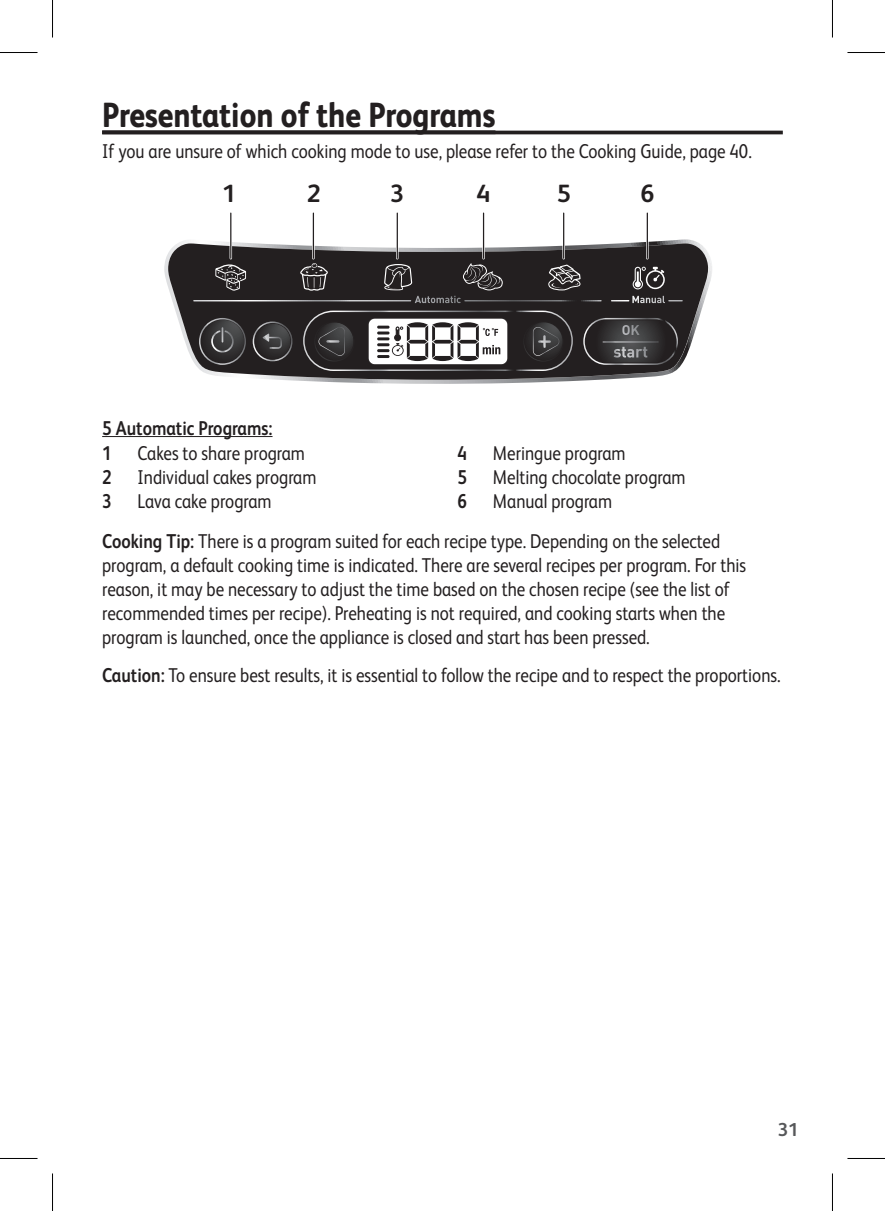
<style>
.page{position:relative;width:885px;height:1211px;background:#fff}
.page>*{position:absolute;margin:0;border:0;box-sizing:border-box;transform-origin:0 0}
.tefal--heading1{font:800 35px "FS Albert";color:#231f20;scale:.85 1}
.t1{font:700 25px "FS Albert";color:#231f20}
.inline_picto{font:20px/24px "FS Albert";color:#231f20;scale:.85 1}
.tefal--body_space_be{font:20px "FS Albert";color:#231f20;scale:.85 1}
.tefal--body{font:20px "FS Albert";color:#231f20;scale:.85 1}
.tefal--body-2{font:700 20px "FS Albert";color:#231f20;scale:.85 1}
.t2{font:700 18.75px "FS Albert";color:#57585a}
.s1{font-weight:700}
</style>
<div class="page">
<hr style="left:102px;top:131px;width:680px;height:3px;background:#231f20">
<svg style="left:102px;top:130px;width:393px;height:1px"></svg>
<hr style="left:102px;top:436px;width:170px;height:1px;background:#231f20">
<svg style="left:164px;top:239px;width:548px;height:145px"></svg>
<svg style="left:168px;top:243px;width:540px;height:137px;background:#474445"></svg>
<svg style="left:384px;top:264px;width:28px;height:26px"></svg>
<svg style="left:199px;top:318px;width:47px;height:47px;background:#424041"></svg>
<svg style="left:253px;top:321px;width:39px;height:40px;background:#424042"></svg>
<svg style="left:583px;top:318px;width:95px;height:47px;background:#414041"></svg>
<svg style="left:632px;top:267px;width:32px;height:22px"></svg>
<svg style="left:300px;top:263px;width:28px;height:28px"></svg>
<svg style="left:548px;top:264px;width:32px;height:26px"></svg>
<svg style="left:461px;top:263px;width:42px;height:27px"></svg>
<svg style="left:215px;top:261px;width:31px;height:30px"></svg>
<svg style="left:193px;top:300px;width:218px;height:1px"></svg>
<svg style="left:464px;top:300px;width:137px;height:1px"></svg>
<svg style="left:415px;top:296px;width:46px;height:7px"></svg>
<svg style="left:611px;top:296px;width:71px;height:7px"></svg>
<svg style="left:303px;top:310px;width:270px;height:61px"></svg>
<hr style="left:229px;top:213px;width:3px;height:45px;background:#fff">
<hr style="left:312px;top:213px;width:2px;height:45px;background:#fff">
<hr style="left:482px;top:213px;width:3px;height:45px;background:#fff">
<hr style="left:562px;top:213px;width:3px;height:45px;background:#fff">
<hr style="left:230px;top:213px;width:1px;height:45px;background:#231f20">
<hr style="left:313px;top:213px;width:1px;height:45px;background:#231f20">
<hr style="left:396px;top:213px;width:2px;height:45px;background:#231f20">
<hr style="left:483px;top:213px;width:1px;height:45px;background:#231f20">
<hr style="left:563px;top:213px;width:1px;height:45px;background:#231f20">
<hr style="left:646px;top:213px;width:2px;height:45px;background:#231f20">
<hr style="left:0;top:52px;width:38px;height:1px;background:#000">
<hr style="left:847px;top:52px;width:38px;height:1px;background:#000">
<hr style="left:0;top:1158px;width:38px;height:1px;background:#000">
<hr style="left:847px;top:1158px;width:38px;height:1px;background:#000">
<hr style="left:52px;top:0;width:1px;height:38px;background:#000">
<hr style="left:52px;top:1173px;width:1px;height:38px;background:#000">
<hr style="left:832px;top:0;width:1px;height:38px;background:#000">
<hr style="left:832px;top:1173px;width:1px;height:38px;background:#000">
<p class="tefal--heading1" style="left:102px;top:95px;width:464px">Presentation of the Programs</p>
<p class="tefal--body" style="left:102px;top:140px;width:765px">If you are unsure of which cooking mode to use, please refer to the Cooking Guide, page 40.</p>
<p class="t1" style="left:222px;top:179px;width:16px">1</p>
<p class="t1" style="left:307px;top:179px;width:16px">2</p>
<p class="t1" style="left:390px;top:179px;width:16px">3</p>
<p class="t1" style="left:476px;top:179px;width:16px">4</p>
<p class="t1" style="left:556px;top:179px;width:16px">5</p>
<p class="t1" style="left:640px;top:179px;width:16px">6</p>
<p class="tefal--body-2" style="left:102px;top:416px;width:202px">5 Automatic Programs:</p>
<p class="tefal--body-2" style="left:102px;top:441px;width:13px">1</p>
<p class="inline_picto" style="left:138px;top:441px;width:198px">Cakes to share program</p>
<p class="tefal--body-2" style="left:102px;top:465px;width:13px">2</p>
<p class="inline_picto" style="left:138px;top:465px;width:212px">Individual cakes program</p>
<p class="tefal--body-2" style="left:102px;top:489px;width:13px">3</p>
<p class="inline_picto" style="left:138px;top:489px;width:159px">Lava cake program</p>
<p class="tefal--body-2" style="left:457px;top:441px;width:13px">4</p>
<p class="inline_picto" style="left:493px;top:441px;width:158px">Meringue program</p>
<p class="tefal--body-2" style="left:457px;top:465px;width:13px">5</p>
<p class="inline_picto" style="left:493px;top:465px;width:228px">Melting chocolate program</p>
<p class="tefal--body-2" style="left:457px;top:489px;width:13px">6</p>
<p class="inline_picto" style="left:493px;top:489px;width:142px">Manual program</p>
<p class="inline_picto" style="left:102px;top:529px;width:759px"><span class="s1">Cooking Tip:</span> There is a program suited for each recipe type. Depending on the selected program, a default cooking time is indicated. There are several recipes per program. For this reason, it may be necessary to adjust the time based on the chosen recipe (see the list of recommended times per recipe). Preheating is not required, and cooking starts when the program is launched, once the appliance is closed and start has been pressed.</p>
<p class="tefal--body_space_be" style="left:102px;top:664px;width:799px"><span class="s1">Caution:</span> To ensure best results, it is essential to follow the recipe and to respect the proportions.</p>
<p class="t2" style="left:777px;top:1119px;width:23px">31</p>
</div>
